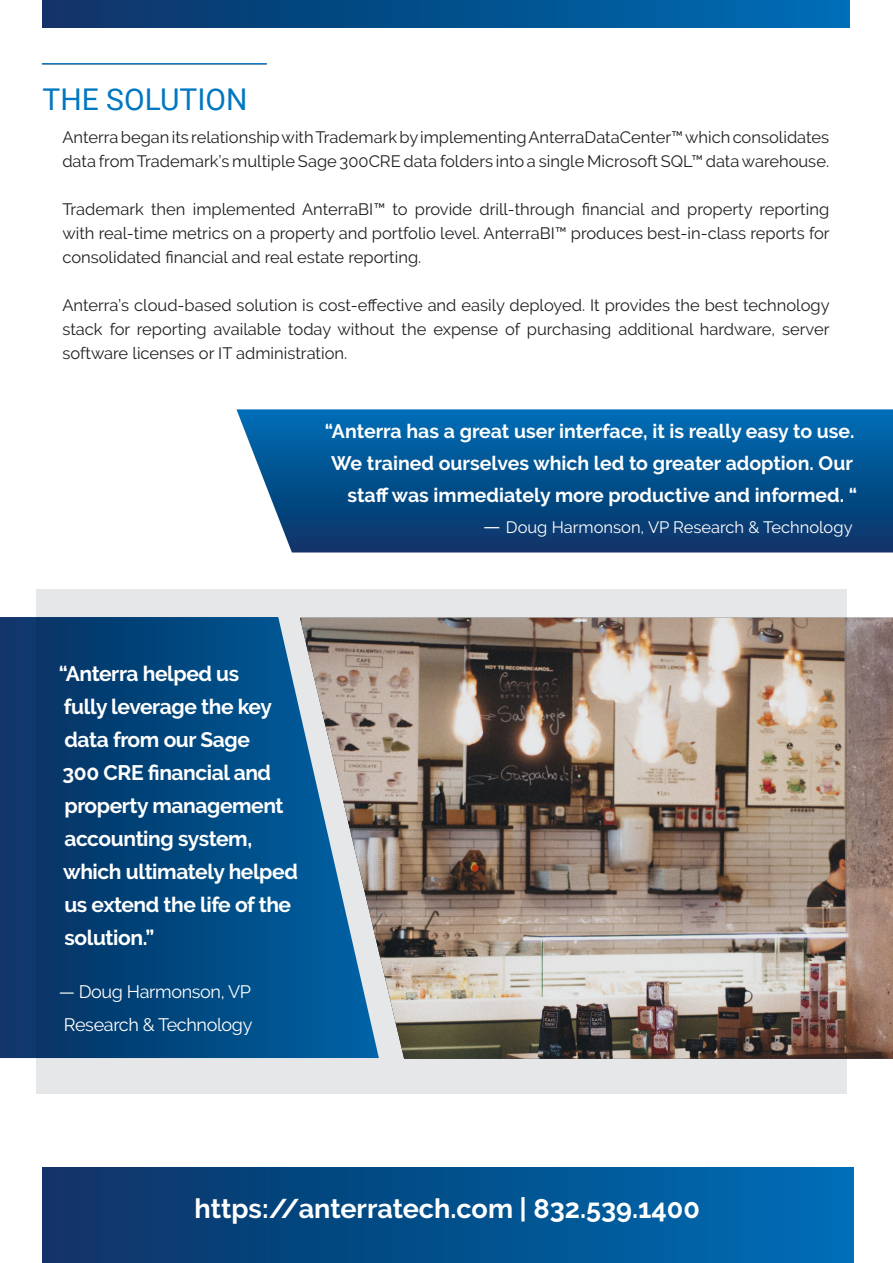
<style>
.page{position:relative;width:893px;height:1263px;background:#fff}
.page>*{position:absolute;margin:0;border:0;box-sizing:border-box;transform-origin:0 0}
.body_text_center{font:30px "Roboto";color:#0077c0}
.body_text{font:700 27px "Raleway";color:#fff}
.body_text-2{font:700 21px/33px "Raleway";letter-spacing:-.02em;color:#fff}
.body_text-3{font:700 19.5px/31.5px "Raleway";color:#fff;text-align:right}
.body_text-4{font:18px/33px "Raleway";letter-spacing:-.02em;color:#fff}
.body_text_center-2{font:16.5px/24px "Raleway";color:#231f20;text-align:justify}
.body_text-5{font:16.5px "Raleway";color:#fff}
.s1{font-size:19.5px}
</style>
<div class="page">
<div style="left:43px;top:0;width:807px;height:27px;background:linear-gradient(to right,#0c3265,#006db5)"></div>
<div style="left:43px;top:1168px;width:810px;height:95px;background:linear-gradient(to right,#0c3265,#006db5)"></div>
<img style="left:847px;top:618px;width:46px;height:441px">
<div style="left:0;top:617px;width:36px;height:441px;background:#11376d"></div>
<img style="left:36px;top:589px;width:811px;height:504px">
<svg style="left:236px;top:409px;width:657px;height:143px;background:#0f5893"></svg>
<p class="body_text_center" style="left:43px;top:79px;width:207px">THE SOLUTION</p>
<p class="body_text_center-2" style="left:62px;top:125px;width:768px">Anterra began its relationship with Trademark by implementing AnterraDataCenter™ which consolidates data from Trademark’s multiple Sage 300CRE data folders into a single Microsoft SQL™ data warehouse.</p>
<p class="body_text_center-2" style="left:62px;top:197px;width:769px">Trademark then implemented AnterraBI™ to provide drill-through financial and property reporting with real-time metrics on a property and portfolio level. AnterraBI™ produces best-in-class reports for consolidated financial and real estate reporting.</p>
<p class="body_text_center-2" style="left:62px;top:293px;width:769px">Anterra’s cloud-based solution is cost-effective and easily deployed. It provides the best technology stack for reporting available today without the expense of purchasing additional hardware, server software licenses or IT administration.</p>
<p class="body_text-3" style="left:325px;top:416px;width:534px">“Anterra has a great user interface, it is really easy to use.<br>We trained ourselves which led to greater adoption. Our staff was immediately more productive and informed. “</p>
<p class="body_text-5" style="left:483px;top:518px;width:371px"><span class="s1">—</span> Doug Harmonson, VP Research &amp; Technology</p>
<p class="body_text-2" style="left:59px;top:657px;width:241px">“Anterra helped us<br>fully leverage the key data from our Sage<br>300 CRE financial and property management accounting system, which ultimately helped us extend the life of the solution.”</p>
<p class="body_text-4" style="left:59px;top:975px;width:195px">— Doug Harmonson, VP<br>Research &amp; Technology</p>
<p class="body_text" style="left:195px;top:1193px;width:507px">https://anterratech.com | 832.539.1400</p>
</div>
